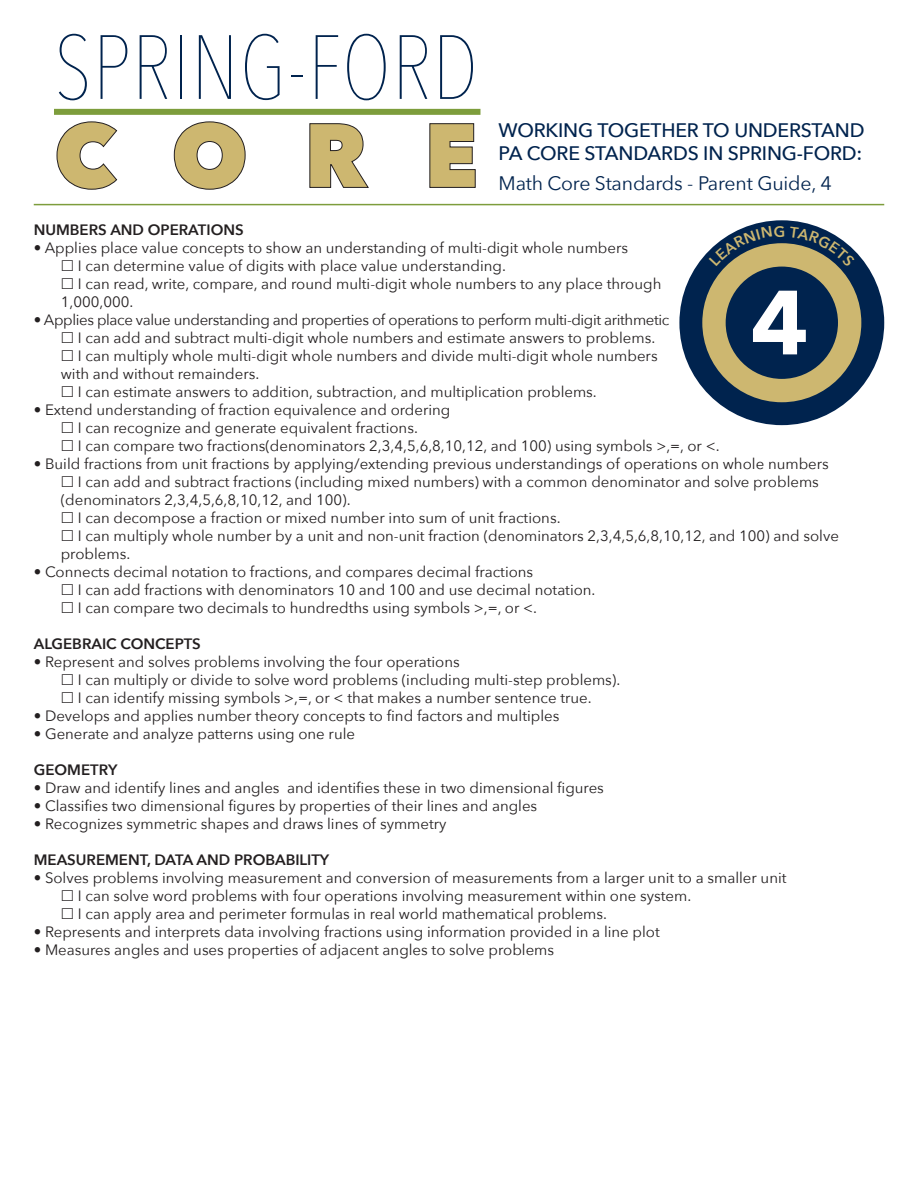
<style>
.page{position:relative;width:918px;height:1188px;background:#fff}
.page>*{position:absolute;margin:0;border:0;box-sizing:border-box;transform-origin:0 0}
.t1{font:700 90px "Avenir Next";color:#fff}
.t2{font:500 19.5px/23.4px "Avenir Next";letter-spacing:-.01em;color:#00234e}
.t3{font:19.5px "Avenir Next";letter-spacing:-.01em;color:#00234e}
.t4{font:15px/18px "Avenir Next";color:#231f20}
.t5{font:15px "Avenir Next";letter-spacing:-.025em;color:#231f20}
.t6{font:600 15px "Avenir Next";color:#231f20}
</style>
<div class="page">
<svg style="left:59px;top:34px;width:28px;height:66px"></svg>
<svg style="left:101px;top:35px;width:26px;height:64px"></svg>
<svg style="left:140px;top:35px;width:27px;height:64px"></svg>
<hr style="left:180px;top:35px;width:2px;height:64px;background:#00234e">
<svg style="left:199px;top:35px;width:32px;height:64px"></svg>
<svg style="left:245px;top:34px;width:35px;height:66px"></svg>
<svg style="left:291px;top:75px;width:12px;height:2px"></svg>
<svg style="left:316px;top:35px;width:22px;height:64px"></svg>
<svg style="left:347px;top:34px;width:39px;height:66px"></svg>
<svg style="left:400px;top:35px;width:27px;height:64px"></svg>
<svg style="left:440px;top:35px;width:33px;height:64px"></svg>
<svg style="left:57px;top:122px;width:60px;height:68px"></svg>
<svg style="left:174px;top:122px;width:72px;height:68px"></svg>
<svg style="left:309px;top:123px;width:60px;height:65px"></svg>
<svg style="left:429px;top:123px;width:47px;height:65px;background:#c1af78"></svg>
<div style="left:54px;top:109px;width:426px;height:6px;background:#7d9d3c"></div>
<hr style="left:34px;top:204px;width:850px;height:1px;background:#7d9d3c">
<div style="left:679px;top:220px;width:205px;height:205px;background:#00234e;border-radius:50%"></div>
<div style="left:702px;top:243px;width:159px;height:159px;background:#cdb770;border-radius:50%"></div>
<div style="left:726px;top:267px;width:112px;height:112px;background:#00234e;border-radius:50%"></div>
<svg style="left:709px;top:225px;width:146px;height:41px"></svg>
<p class="t2" style="left:499px;top:117px;width:367px">WORKING TOGETHER TO UNDERSTAND<br>PA CORE STANDARDS IN SPRING-FORD:</p>
<p class="t3" style="left:499px;top:167px;width:335px">Math Core Standards - Parent Guide, 4</p>
<p class="t6" style="left:34px;top:217px;width:212px">NUMBERS AND OPERATIONS</p>
<p class="t4" style="left:34px;top:238px;width:596px">• Applies place value concepts to show an understanding of multi-digit whole numbers</p>
<p class="t4" style="left:78px;top:256px;width:430px">I can determine value of digits with place value understanding.</p>
<p class="t4" style="left:78px;top:274px;width:585px">I can read, write, compare, and round multi-digit whole numbers to any place through</p>
<p class="t4" style="left:61px;top:292px;width:74px">1,000,000.</p>
<p class="t5" style="left:34px;top:307px;width:637px">• Applies place value understanding and properties of operations to perform multi-digit arithmetic</p>
<p class="t4" style="left:78px;top:328px;width:579px">I can add and subtract multi-digit whole numbers and estimate answers to problems.</p>
<p class="t4" style="left:78px;top:346px;width:581px">I can multiply whole multi-digit whole numbers and divide multi-digit whole numbers</p>
<p class="t4" style="left:61px;top:364px;width:200px">with and without remainders.</p>
<p class="t4" style="left:78px;top:382px;width:521px">I can estimate answers to addition, subtraction, and multiplication problems.</p>
<p class="t4" style="left:34px;top:400px;width:418px">• Extend understanding of fraction equivalence and ordering</p>
<p class="t4" style="left:78px;top:418px;width:342px">I can recognize and generate equivalent fractions.</p>
<p class="t4" style="left:78px;top:436px;width:643px">I can compare two fractions(denominators 2,3,4,5,6,8,10,12, and 100) using symbols &gt;,=, or &lt;.</p>
<p class="t4" style="left:34px;top:454px;width:797px">• Build fractions from unit fractions by applying/extending previous understandings of operations on whole numbers</p>
<p class="t4" style="left:61px;top:472px;width:760px;text-indent:17px">I can add and subtract fractions (including mixed numbers) with a common denominator and solve problems (denominators 2,3,4,5,6,8,10,12, and 100).</p>
<p class="t4" style="left:78px;top:508px;width:484px">I can decompose a fraction or mixed number into sum of unit fractions.</p>
<p class="t4" style="left:61px;top:526px;width:780px;text-indent:17px">I can multiply whole number by a unit and non-unit fraction (denominators 2,3,4,5,6,8,10,12, and 100) and solve problems.</p>
<p class="t4" style="left:34px;top:562px;width:501px">• Connects decimal notation to fractions, and compares decimal fractions</p>
<p class="t4" style="left:78px;top:580px;width:519px">I can add fractions with denominators 10 and 100 and use decimal notation.</p>
<p class="t4" style="left:78px;top:598px;width:461px">I can compare two decimals to hundredths using symbols &gt;,=, or &lt;.</p>
<p class="t6" style="left:34px;top:631px;width:169px">ALGEBRAIC CONCEPTS</p>
<p class="t4" style="left:34px;top:652px;width:428px">• Represent and solves problems involving the four operations</p>
<p class="t4" style="left:78px;top:670px;width:544px">I can multiply or divide to solve word problems (including multi-step problems).</p>
<p class="t4" style="left:78px;top:688px;width:515px">I can identify missing symbols &gt;,=, or &lt; that makes a number sentence true.</p>
<p class="t4" style="left:34px;top:706px;width:527px">• Develops and applies number theory concepts to find factors and multiples</p>
<p class="t4" style="left:34px;top:724px;width:323px">• Generate and analyze patterns using one rule</p>
<p class="t6" style="left:34px;top:757px;width:85px">GEOMETRY</p>
<p class="t4" style="left:34px;top:778px;width:572px">• Draw and identify lines and angles and identifies these in two dimensional figures</p>
<p class="t4" style="left:34px;top:796px;width:505px">• Classifies two dimensional figures by properties of their lines and angles</p>
<p class="t4" style="left:34px;top:814px;width:414px">• Recognizes symmetric shapes and draws lines of symmetry</p>
<p class="t6" style="left:34px;top:847px;width:297px">MEASUREMENT, DATA AND PROBABILITY</p>
<p class="t4" style="left:34px;top:868px;width:754px">• Solves problems involving measurement and conversion of measurements from a larger unit to a smaller unit</p>
<p class="t4" style="left:78px;top:886px;width:615px">I can solve word problems with four operations involving measurement within one system.</p>
<p class="t4" style="left:78px;top:904px;width:531px">I can apply area and perimeter formulas in real world mathematical problems.</p>
<p class="t4" style="left:34px;top:922px;width:628px">• Represents and interprets data involving fractions using information provided in a line plot</p>
<p class="t4" style="left:34px;top:940px;width:522px">• Measures angles and uses properties of adjacent angles to solve problems</p>
<h1 class="t1" style="left:751px;top:245px;width:60px">4</h1>
</div>
